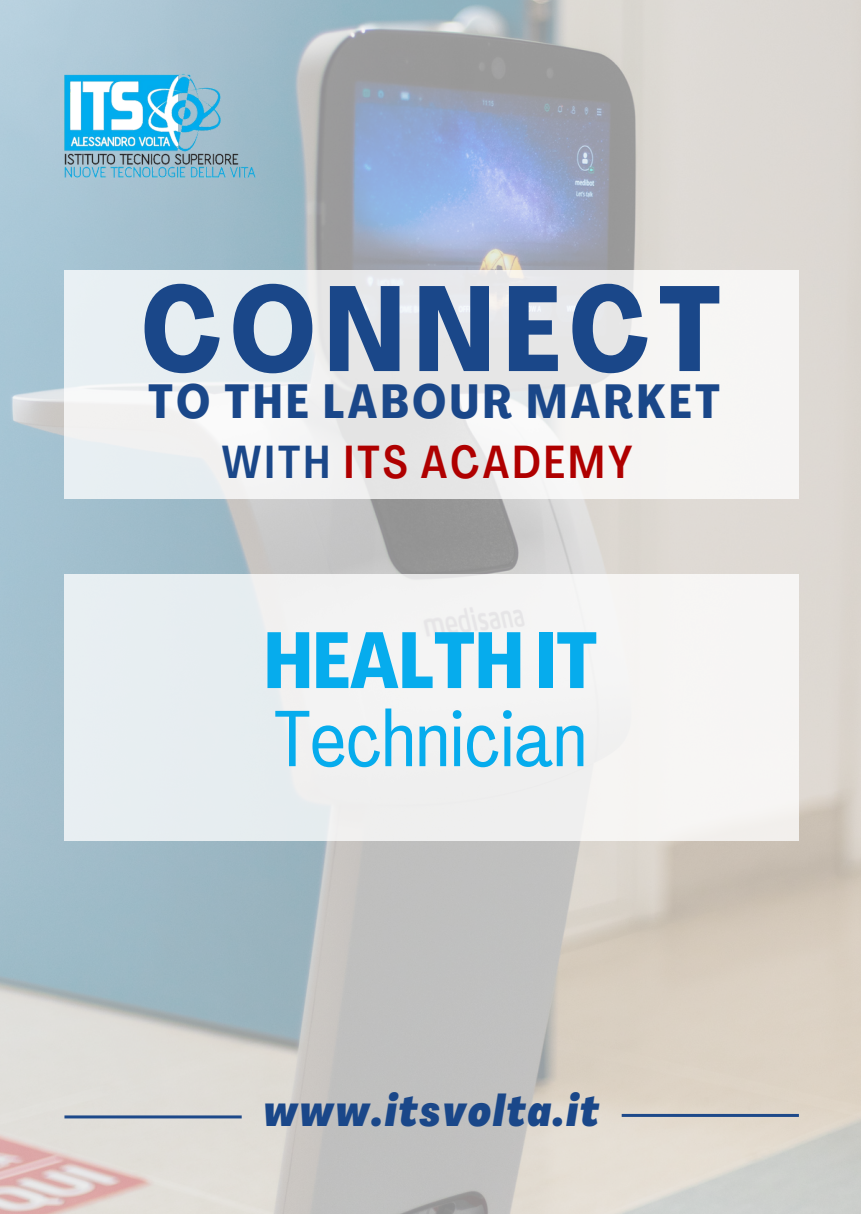
<style>
.page{position:relative;width:861px;height:1214px;background:#fff}
.page>*{position:absolute;margin:0;border:0;box-sizing:border-box;transform-origin:0 0}
.t1{font:700 119.4px "Agrandir Tight";letter-spacing:.075em;color:#1a4789}
.t2{font:78.4px "Agrandir Tight";color:#06aced}
.t3{font:700 78.4px "Agrandir Tight";color:#06aced}
.t4{font:700 47.2px "Agrandir Tight";letter-spacing:.075em;color:#1a4789}
.t5{font:500 45.6px "Agrandir Tight";letter-spacing:.07em;color:#af0000}
.t6{font:italic 800 43.6px "Agrandir Tight";letter-spacing:.05em;color:#1a4789}
.s1{color:#1a4789}
</style>
<div class="page">
<img style="left:0;top:0;width:861px;height:1213px">
<hr style="left:64px;top:1115px;width:178px;height:3px;background:#1a4789">
<hr style="left:622px;top:1113px;width:177px;height:3px;background:#1a4789">
<img style="left:64px;top:60px;width:191px;height:135px">
<div style="left:64px;top:574px;width:734px;height:266px;background:#f2f1f2"></div>
<div style="left:64px;top:270px;width:734px;height:229px;background:linear-gradient(to bottom,#eaecee,#f2f2f1)"></div>
<p class="t1" style="left:142px;top:281px;width:581px">CONNECT</p>
<p class="t4" style="left:148px;top:382px;width:574px">TO THE LABOUR MARKET</p>
<p class="t5" style="left:222px;top:444px;width:412px"><span class="s1">WITH</span> ITS ACADEMY</p>
<p class="t3" style="left:264px;top:629px;width:335px">HEALTHIT</p>
<p class="t2" style="left:275px;top:707px;width:314px">Technician</p>
<p class="t6" style="left:264px;top:1093px;width:337px">www.itsvolta.it</p>
</div>
